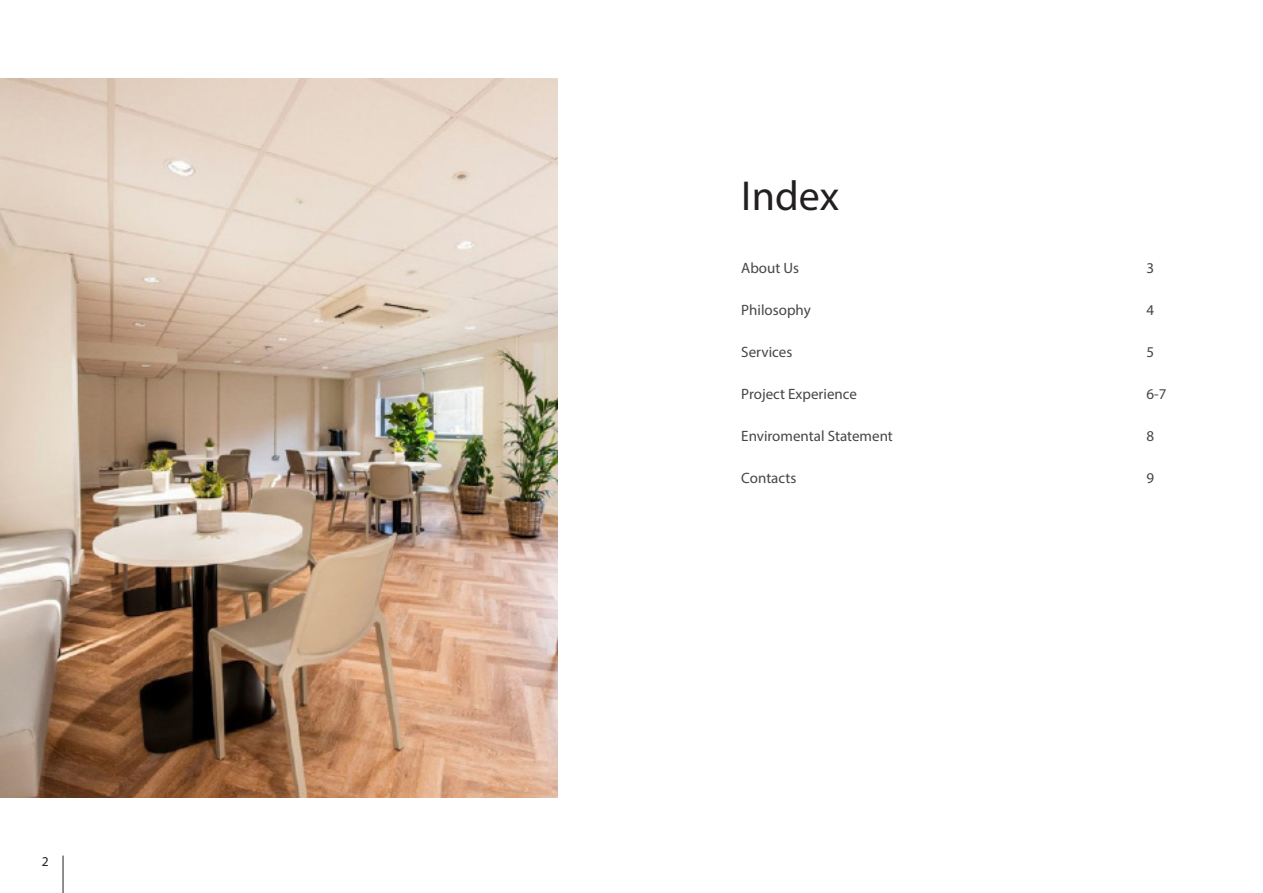
<style>
.page{position:relative;width:1263px;height:893px;background:#fff}
.page>*{position:absolute;margin:0;border:0;box-sizing:border-box;transform-origin:0 0}
.t1{font:42px "Myriad Pro";color:#231f20}
.Body{font:15px "Myriad Pro";color:#444647}
.t2{font:13.5px "Myriad Pro";color:#231f20}
</style>
<div class="page">
<img style="left:0;top:79px;width:558px;height:719px">
<hr style="left:63px;top:855px;width:1px;height:38px;background:#231f20">
<p class="t2" style="left:42px;top:853px;width:8px">2</p>
<p class="t1" style="left:741px;top:170px;width:99px">Index</p>
<p class="Body" style="left:741px;top:259px;width:59px">About Us</p>
<p class="Body" style="left:1146px;top:259px;width:9px">3</p>
<p class="Body" style="left:741px;top:301px;width:71px">Philosophy</p>
<p class="Body" style="left:1146px;top:301px;width:9px">4</p>
<p class="Body" style="left:741px;top:343px;width:53px">Services</p>
<p class="Body" style="left:1146px;top:343px;width:9px">5</p>
<p class="Body" style="left:741px;top:385px;width:117px">Project Experience</p>
<p class="Body" style="left:1146px;top:385px;width:21px">6-7</p>
<p class="Body" style="left:741px;top:427px;width:153px">Enviromental Statement</p>
<p class="Body" style="left:1146px;top:427px;width:9px">8</p>
<p class="Body" style="left:741px;top:469px;width:57px">Contacts</p>
<p class="Body" style="left:1146px;top:469px;width:9px">9</p>
</div>
